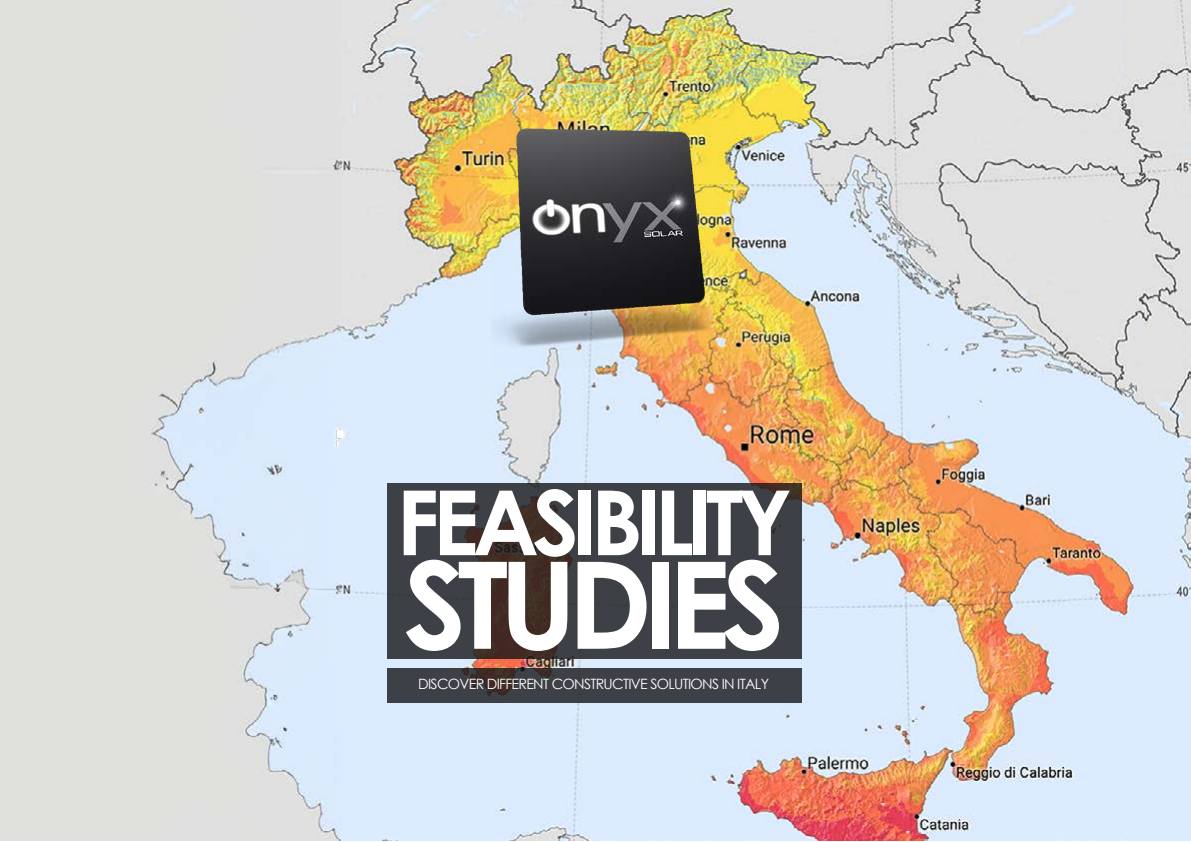
<style>
.page{position:relative;width:1191px;height:842px;background:#fff}
.page>*{position:absolute;margin:0;border:0;box-sizing:border-box;transform-origin:0 0}
.t1{font:700 121px "Century Gothic";letter-spacing:-.075em;color:#fff}
.t2{font:700 89.8px "Century Gothic";letter-spacing:-.075em;color:#fff}
.t3{font:14.2px "Century Gothic";letter-spacing:-.05em;color:#fff}
</style>
<div class="page">
<img style="left:0;top:0;width:1190px;height:840px">
<img style="left:491px;top:121px;width:247px;height:246px">
<svg style="left:387px;top:483px;width:414px;height:175px;background:#3d3c3f"></svg>
<svg style="left:387px;top:668px;width:414px;height:34px;background:#3c3e43"></svg>
<h2 class="t2" style="left:396px;top:454px;width:398px">FEASIBILITY</h2>
<h1 class="t1" style="left:403px;top:513px;width:383px">STUDIES</h1>
<p class="t3" style="left:418px;top:674px;width:352px">DISCOVER DIFFERENT CONSTRUCTIVE SOLUTIONS IN ITALY</p>
</div>
